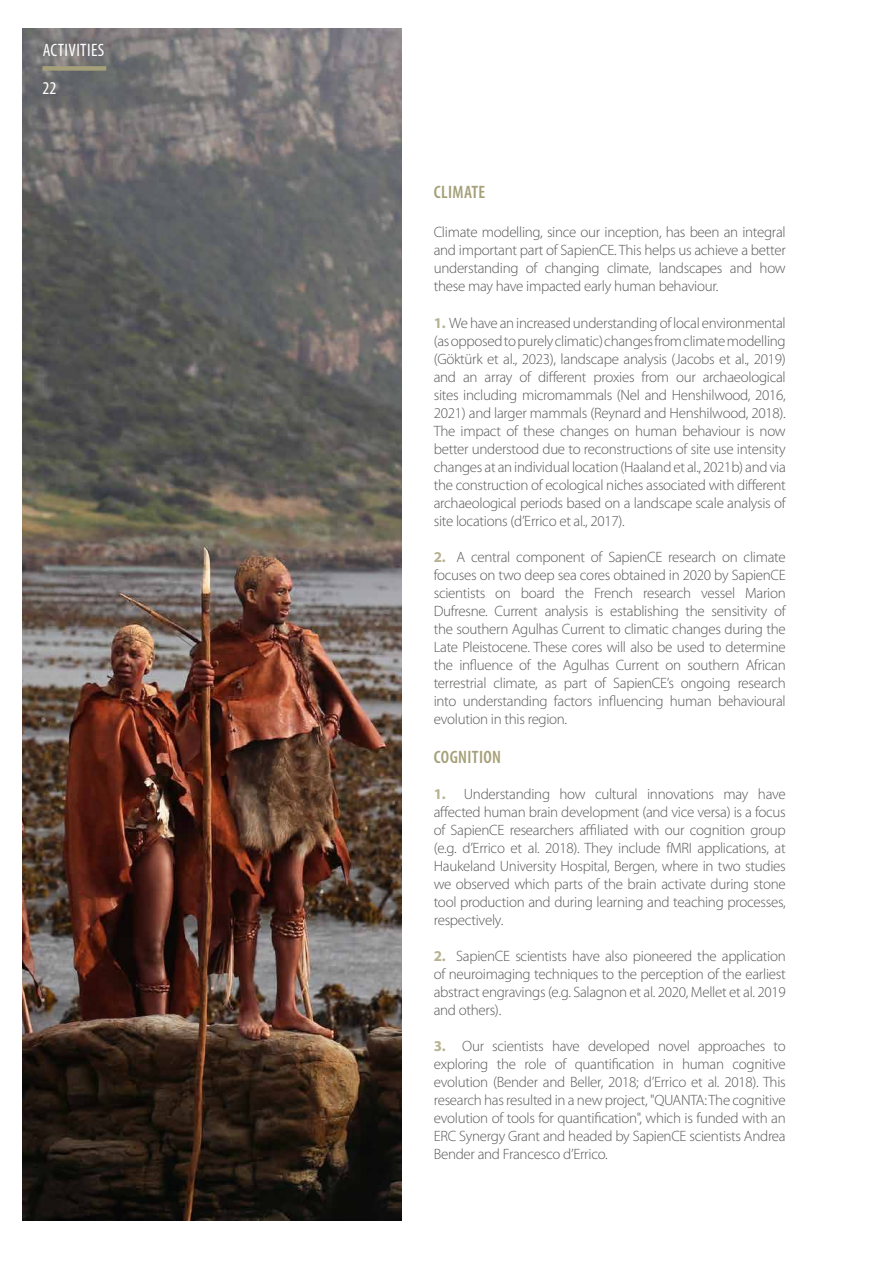
<style>
.page{position:relative;width:893px;height:1263px;background:#fff}
.page>*{position:absolute;margin:0;border:0;box-sizing:border-box;transform-origin:0 0}
.t1{font:600 condensed 18px "Myriad Pro";letter-spacing:.02em;color:#a5a079}
.t2{font:condensed 18px "Myriad Pro";letter-spacing:.02em;color:#fff}
.t3{font:300 15px/18px "Myriad Pro";letter-spacing:-.02em;color:#575756;text-align:justify}
.s1{font-weight:700;color:#b7b292}
</style>
<div class="page">
<img style="left:23px;top:29px;width:378px;height:1191px">
<div style="left:43px;top:66px;width:63px;height:5px;background:#a5a079"></div>
<p class="t2" style="left:43px;top:39px;width:63px">ACTIVITIES</p>
<p class="t2" style="left:43px;top:78px;width:15px">22</p>
<p class="t1" style="left:434px;top:181px;width:53px">CLIMATE</p>
<p class="t3" style="left:434px;top:223px;width:354px">Climate modelling, since our inception, has been an integral and important part of SapienCE. This helps us achieve a better understanding of changing climate, landscapes and how these may have impacted early human behaviour.</p>
<p class="t3" style="left:434px;top:313px;width:354px"><span class="s1">1.</span> We have an increased understanding of local environmental (as opposed to purely climatic) changes from climate modelling (Göktürk et al., 2023), landscape analysis (Jacobs et al., 2019) and an array of diferent proxies from our archaeological sites including micromammals (Nel and Henshilwood, 2016, 2021) and larger mammals (Reynard and Henshilwood, 2018).<br>The impact of these changes on human behaviour is now better understood due to reconstructions of site use intensity changes at an individual location (Haaland et al., 2021b) and via the construction of ecological niches associated with diferent archaeological periods based on a landscape scale analysis of site locations (d’Errico et al., 2017).</p>
<p class="t3" style="left:434px;top:547px;width:354px"><span class="s1">2.</span> A central component of SapienCE research on climate focuses on two deep sea cores obtained in 2020 by SapienCE scientists on board the French research vessel Marion Dufresne. Current analysis is establishing the sensitivity of the southern Agulhas Current to climatic changes during the Late Pleistocene. These cores will also be used to determine the infuence of the Agulhas Current on southern African terrestrial climate, as part of SapienCE’s ongoing research into understanding factors infuencing human behavioural evolution in this region.</p>
<p class="t1" style="left:434px;top:745px;width:69px">COGNITION</p>
<p class="t3" style="left:434px;top:784px;width:354px"><span class="s1">1.</span> Understanding how cultural innovations may have afected human brain development (and vice versa) is a focus of SapienCE researchers afliated with our cognition group</p>
<p class="t3" style="left:434px;top:838px;width:354px">(e.g. d’Errico et al. 2018). They include fMRI applications, at Haukeland University Hospital, Bergen, where in two studies we observed which parts of the brain activate during stone tool production and during learning and teaching processes, respectively.</p>
<p class="t3" style="left:434px;top:946px;width:354px"><span class="s1">2.</span> SapienCE scientists have also pioneered the application of neuroimaging techniques to the perception of the earliest abstract engravings (e.g. Salagnon et al. 2020, Mellet et al. 2019 and others).</p>
<p class="t3" style="left:434px;top:1036px;width:354px"><span class="s1">3.</span> Our scientists have developed novel approaches to exploring the role of quantifcation in human cognitive evolution (Bender and Beller, 2018; d’Errico et al. 2018). This research has resulted in a new project, "QUANTA: The cognitive evolution of tools for quantifcation", which is funded with an ERC Synergy Grant and headed by SapienCE scientists Andrea Bender and Francesco d’Errico.</p>
</div>
